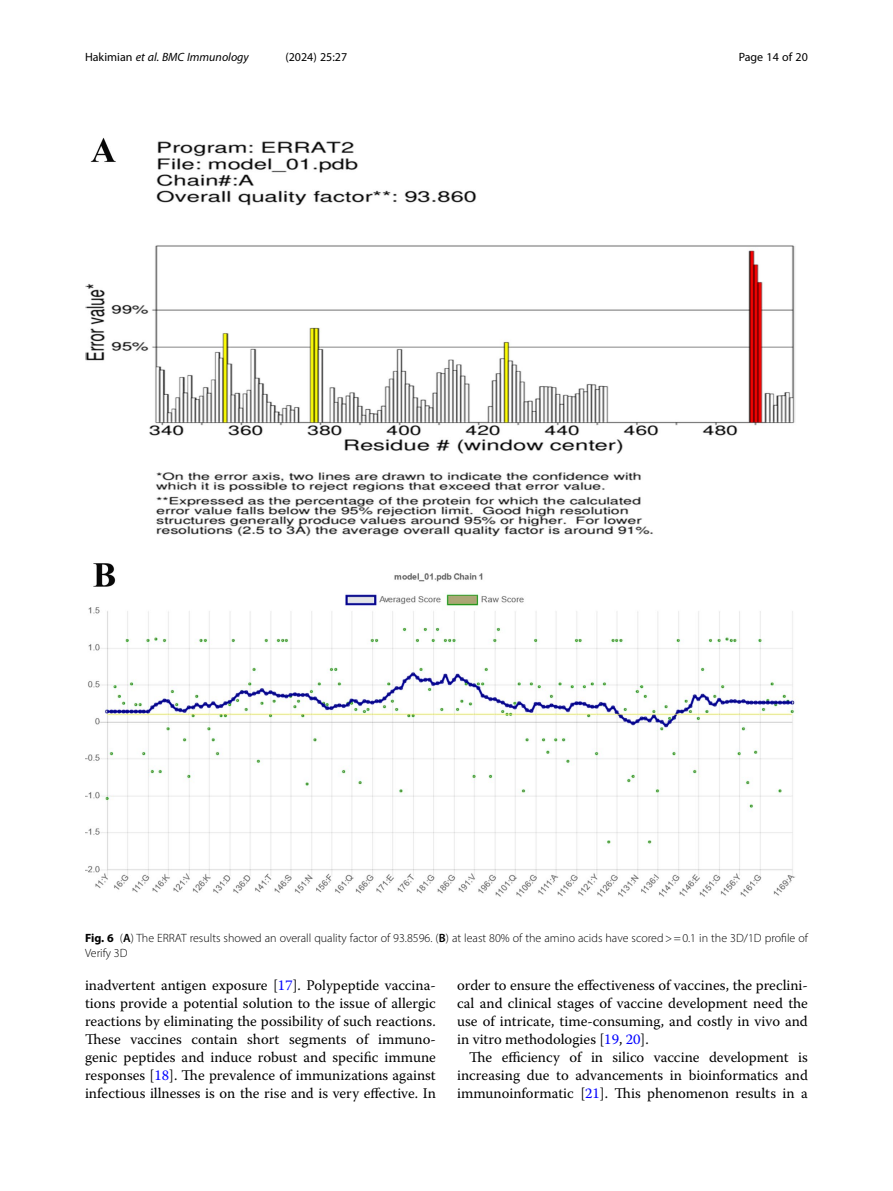
<style>
.page{position:relative;width:893px;height:1191px;background:#fff}
.page>*{position:absolute;margin:0;border:0;box-sizing:border-box;transform-origin:0 0}
.Body_Text{font:14.7px/18px "Warnock Pro";color:#000;text-align:justify}
.Body_Text_Indent{font:14.7px/18px "Warnock Pro";color:#000;text-align:justify}
.Figure_Caption{font:300 12px/15px "Myriad Pro";color:#000}
.t1{font:italic 12px "Myriad Pro";color:#000}
.t2{font:12px "Myriad Pro";color:#000}
.s1{font-style:normal}
.s2{font-weight:700}
.s3{font-weight:600}
.s4{color:#00f}
</style>
<div class="page">
<img style="left:85px;top:137px;width:710px;height:760px">
<p class="t1" style="left:85px;top:50px;width:165px"><span class="s1">Hakimian</span> et al. BMC Immunology</p>
<p class="t2" style="left:285px;top:50px;width:63px">(2024) 25:27</p>
<p class="t2" style="left:739px;top:50px;width:71px">Page 14 of 20</p>
<p class="Figure_Caption" style="left:85px;top:930px;width:724px"><span class="s2">Fig. 6</span> (<span class="s3">A</span>) The ERRAT results showed an overall quality factor of 93.8596. (<span class="s3">B</span>) at least 80% of the amino acids have scored&gt;=0.1 in the 3D/1D profile of<br>Verify 3D</p>
<p class="Body_Text" style="left:85px;top:976px;width:352px">inadvertent antigen exposure [<span class="s4">17</span>]. Polypeptide vaccina&shy;tions provide a potential solution to the issue of allergic reactions by eliminating the possibility of such reactions.<br>These vaccines contain short segments of immuno&shy;genic peptides and induce robust and specific immune responses [<span class="s4">18</span>]. The prevalence of immunizations against infectious illnesses is on the rise and is very effective. In</p>
<p class="Body_Text" style="left:457px;top:976px;width:352px">order to ensure the effectiveness of vaccines, the preclini&shy;cal and clinical stages of vaccine development need the use of intricate, time-consuming, and costly in vivo and in vitro methodologies [<span class="s4">19</span>, <span class="s4">20</span>].</p>
<p class="Body_Text_Indent" style="left:457px;top:1048px;width:352px;text-indent:12px">The efficiency of in silico vaccine development is increasing due to advancements in bioinformatics and immunoinformatic [<span class="s4">21</span>]. This phenomenon results in a</p>
</div>
